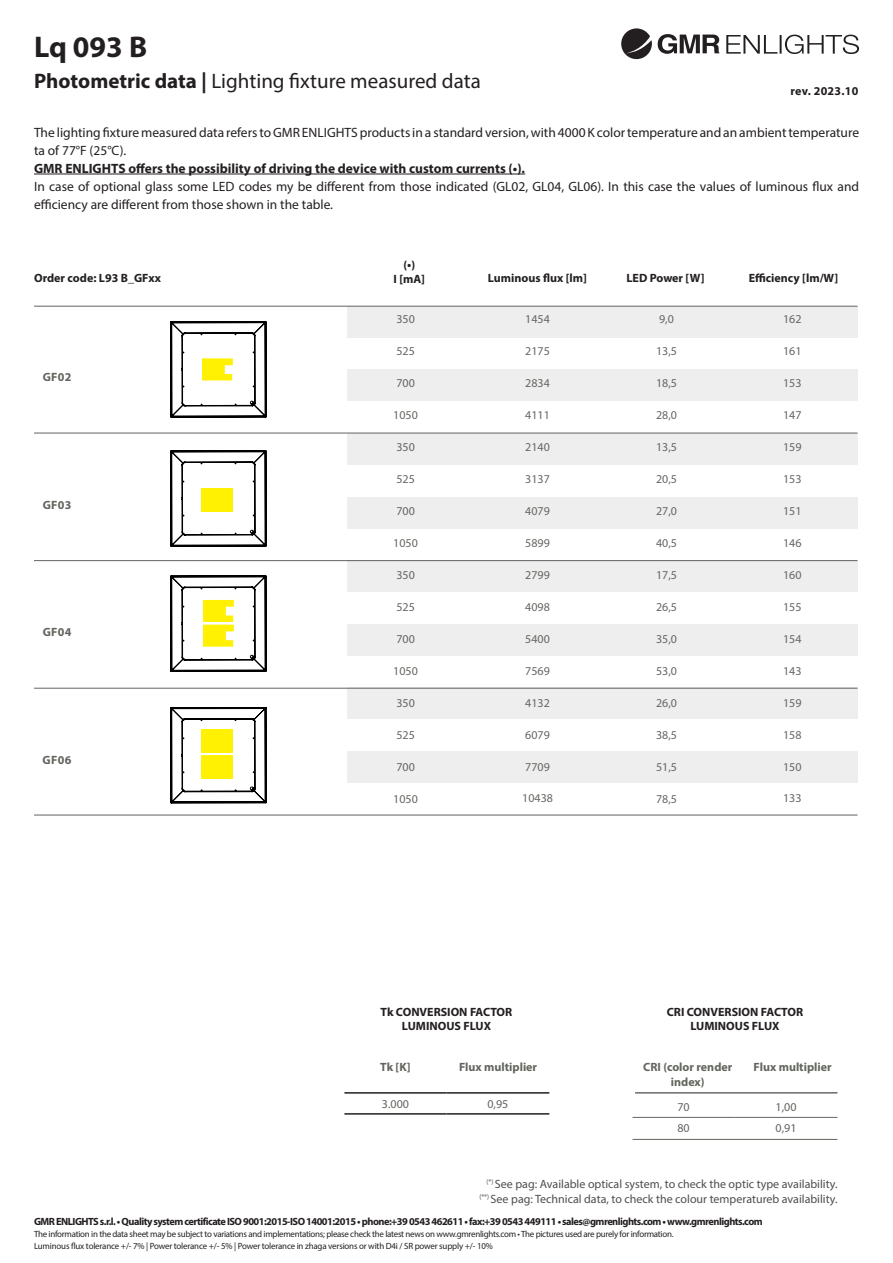
<style>
.page{position:relative;width:893px;height:1263px;background:#fff}
.page>*{position:absolute;margin:0;border:0;box-sizing:border-box;transform-origin:0 0}
.t1{font:700 30px "Myriad Pro";color:#231f20}
.t2{font:21px "Myriad Pro";color:#231f20}
.t3{font:13.5px/18px "Myriad Pro";color:#231f20}
.t4{font:700 13.5px "Myriad Pro";color:#231f20}
.t5{font:12px "Myriad Pro";color:#656762}
.t6{font:12px/14.4px "Myriad Pro";color:#4c4f50;text-align:center}
.t7{font:700 12px/14.4px "Myriad Pro";color:#231f20;text-align:center}
.t8{font:700 12px "Myriad Pro";color:#62655e}
.t9{font:700 12px/14.4px "Myriad Pro";color:#62665d;text-align:center}
.t10{font:12px "Myriad Pro";color:#62655e}
.t11{font:700 12px "Myriad Pro";letter-spacing:.02em;color:#231f20}
.t12{font:700 10.5px "Myriad Pro";letter-spacing:-.05em;color:#231f20}
.t13{font:9px/12px "Myriad Pro";letter-spacing:-.03em;color:#231f20}
.s1{font-weight:700}
.s2{font-weight:600;font-size:13.5px}
</style>
<div class="page">
<hr style="left:34px;top:433px;width:823px;height:1px;background:#62655e">
<hr style="left:34px;top:560px;width:823px;height:1px;background:#62655e">
<hr style="left:34px;top:688px;width:823px;height:1px;background:#62655e">
<hr style="left:34px;top:815px;width:823px;height:1px;background:#62655e">
<hr style="left:34px;top:306px;width:823px;height:1px;background:#62655e">
<svg style="left:171px;top:707px;width:95px;height:96px"></svg>
<svg style="left:171px;top:576px;width:95px;height:95px"></svg>
<svg style="left:171px;top:451px;width:95px;height:95px"></svg>
<svg style="left:171px;top:322px;width:95px;height:95px"></svg>
<div style="left:347px;top:306px;width:510px;height:31px;background:#eee"></div>
<div style="left:347px;top:370px;width:510px;height:31px;background:#eee"></div>
<div style="left:347px;top:434px;width:510px;height:31px;background:#eee"></div>
<div style="left:347px;top:497px;width:510px;height:31px;background:#eee"></div>
<div style="left:347px;top:560px;width:510px;height:32px;background:#eee"></div>
<div style="left:347px;top:624px;width:510px;height:31px;background:#eee"></div>
<div style="left:347px;top:688px;width:510px;height:31px;background:#eee"></div>
<div style="left:347px;top:751px;width:510px;height:32px;background:#eee"></div>
<svg style="left:621px;top:28px;width:31px;height:31px"></svg>
<svg style="left:658px;top:34px;width:61px;height:20px"></svg>
<svg style="left:726px;top:35px;width:133px;height:19px"></svg>
<hr style="left:34px;top:174px;width:491px;height:1px;background:#231f20">
<hr style="left:632px;top:1139px;width:205px;height:1px;background:#62665d">
<hr style="left:344px;top:1092px;width:102px;height:2px;background:#231f20">
<hr style="left:446px;top:1092px;width:103px;height:2px;background:#231f20">
<hr style="left:344px;top:1113px;width:102px;height:2px;background:#231f20">
<hr style="left:446px;top:1113px;width:103px;height:2px;background:#231f20">
<hr style="left:632px;top:1117px;width:103px;height:1px;background:#656762">
<hr style="left:735px;top:1117px;width:102px;height:1px;background:#656762">
<hr style="left:635px;top:1093px;width:202px;height:1px;background:#231f20">
<h1 class="t1" style="left:34px;top:27px;width:115px">Lq 093 B</h1>
<h2 class="t2" style="left:34px;top:68px;width:448px"><span class="s1">Photometric data |</span> Lighting fixture measured data</h2>
<p class="t11" style="left:790px;top:83px;width:69px">rev. 2023.10</p>
<p class="t3" style="left:34px;top:123px;width:827px">The lighting fixture measured data refers to GMR ENLIGHTS products in a standard version, with 4000 K color temperature and an ambient temperature ta of 77°F (25°C).</p>
<p class="t4" style="left:34px;top:159px;width:493px">GMR ENLIGHTS offers the possibility of driving the device with custom currents (•).</p>
<p class="t3" style="left:34px;top:177px;width:827px">In case of optional glass some LED codes my be different from those indicated (GL02, GL04, GL06). In this case the values of luminous flux and efficiency are different from those shown in the table.</p>
<p class="t7" style="left:34px;top:270px;width:128px">Order code: L93 B_GFxx</p>
<p class="t8" style="left:43px;top:369px;width:30px">GF02</p>
<p class="t8" style="left:43px;top:497px;width:30px">GF03</p>
<p class="t8" style="left:43px;top:624px;width:30px">GF04</p>
<p class="t8" style="left:43px;top:752px;width:30px">GF06</p>
<p class="t7" style="left:394px;top:257px;width:33px">(<span class="s2">•</span>)<br>I [mA]</p>
<p class="t5" style="left:396px;top:312px;width:20px">350</p>
<p class="t5" style="left:396px;top:344px;width:20px">525</p>
<p class="t5" style="left:396px;top:376px;width:20px">700</p>
<p class="t5" style="left:393px;top:408px;width:26px">1050</p>
<p class="t5" style="left:396px;top:440px;width:20px">350</p>
<p class="t5" style="left:396px;top:472px;width:20px">525</p>
<p class="t5" style="left:396px;top:503px;width:20px">700</p>
<p class="t5" style="left:393px;top:535px;width:26px">1050</p>
<p class="t5" style="left:396px;top:567px;width:20px">350</p>
<p class="t5" style="left:396px;top:599px;width:20px">525</p>
<p class="t5" style="left:396px;top:631px;width:20px">700</p>
<p class="t5" style="left:393px;top:663px;width:26px">1050</p>
<p class="t5" style="left:396px;top:695px;width:20px">350</p>
<p class="t5" style="left:396px;top:727px;width:20px">525</p>
<p class="t5" style="left:396px;top:759px;width:20px">700</p>
<p class="t5" style="left:393px;top:791px;width:26px">1050</p>
<p class="t7" style="left:488px;top:270px;width:101px">Luminous flux [lm]</p>
<p class="t7" style="left:626px;top:270px;width:79px">LED Power [W]</p>
<p class="t7" style="left:749px;top:270px;width:91px">Efficiency [lm/W]</p>
<p class="t5" style="left:525px;top:312px;width:26px">1454</p>
<p class="t5" style="left:525px;top:344px;width:26px">2175</p>
<p class="t5" style="left:525px;top:376px;width:26px">2834</p>
<p class="t5" style="left:525px;top:408px;width:26px">4111</p>
<p class="t5" style="left:525px;top:440px;width:26px">2140</p>
<p class="t5" style="left:525px;top:471px;width:26px">3137</p>
<p class="t5" style="left:525px;top:503px;width:26px">4079</p>
<p class="t5" style="left:525px;top:535px;width:26px">5899</p>
<p class="t5" style="left:525px;top:567px;width:26px">2799</p>
<p class="t5" style="left:525px;top:599px;width:26px">4098</p>
<p class="t5" style="left:525px;top:631px;width:26px">5400</p>
<p class="t5" style="left:525px;top:663px;width:26px">7569</p>
<p class="t5" style="left:525px;top:695px;width:26px">4132</p>
<p class="t5" style="left:525px;top:727px;width:26px">6079</p>
<p class="t5" style="left:525px;top:759px;width:26px">7709</p>
<p class="t5" style="left:522px;top:791px;width:32px">10438</p>
<p class="t5" style="left:659px;top:312px;width:16px">9,0</p>
<p class="t5" style="left:656px;top:344px;width:22px">13,5</p>
<p class="t5" style="left:656px;top:376px;width:22px">18,5</p>
<p class="t5" style="left:656px;top:408px;width:22px">28,0</p>
<p class="t5" style="left:656px;top:440px;width:22px">13,5</p>
<p class="t5" style="left:656px;top:472px;width:22px">20,5</p>
<p class="t5" style="left:656px;top:503px;width:22px">27,0</p>
<p class="t5" style="left:656px;top:535px;width:22px">40,5</p>
<p class="t5" style="left:656px;top:567px;width:22px">17,5</p>
<p class="t5" style="left:656px;top:599px;width:22px">26,5</p>
<p class="t5" style="left:656px;top:631px;width:22px">35,0</p>
<p class="t5" style="left:656px;top:663px;width:22px">53,0</p>
<p class="t5" style="left:656px;top:695px;width:22px">26,0</p>
<p class="t5" style="left:656px;top:727px;width:22px">38,5</p>
<p class="t5" style="left:656px;top:759px;width:22px">51,5</p>
<p class="t5" style="left:656px;top:791px;width:22px">78,5</p>
<p class="t5" style="left:783px;top:312px;width:20px">162</p>
<p class="t5" style="left:783px;top:344px;width:20px">161</p>
<p class="t5" style="left:783px;top:376px;width:20px">153</p>
<p class="t5" style="left:783px;top:408px;width:20px">147</p>
<p class="t5" style="left:783px;top:440px;width:20px">159</p>
<p class="t5" style="left:783px;top:471px;width:20px">153</p>
<p class="t5" style="left:783px;top:503px;width:20px">151</p>
<p class="t5" style="left:783px;top:535px;width:20px">146</p>
<p class="t5" style="left:783px;top:567px;width:20px">160</p>
<p class="t5" style="left:783px;top:599px;width:20px">155</p>
<p class="t5" style="left:783px;top:631px;width:20px">154</p>
<p class="t5" style="left:783px;top:663px;width:20px">143</p>
<p class="t5" style="left:783px;top:695px;width:20px">159</p>
<p class="t5" style="left:783px;top:727px;width:20px">158</p>
<p class="t5" style="left:783px;top:759px;width:20px">150</p>
<p class="t5" style="left:783px;top:791px;width:20px">133</p>
<p class="t7" style="left:381px;top:1004px;width:133px">Tk CONVERSION FACTOR<br>LUMINOUS FLUX</p>
<p class="t7" style="left:667px;top:1004px;width:138px">CRI CONVERSION FACTOR<br>LUMINOUS FLUX</p>
<p class="t8" style="left:380px;top:1059px;width:32px">Tk [K]</p>
<p class="t8" style="left:459px;top:1059px;width:80px">Flux multiplier</p>
<p class="t9" style="left:643px;top:1059px;width:91px">CRI (color render index)</p>
<p class="t9" style="left:754px;top:1059px;width:80px">Flux multiplier</p>
<p class="t10" style="left:382px;top:1096px;width:29px">3.000</p>
<p class="t10" style="left:487px;top:1096px;width:22px">0,95</p>
<p class="t10" style="left:677px;top:1100px;width:14px">70</p>
<p class="t10" style="left:775px;top:1100px;width:22px">1,00</p>
<p class="t10" style="left:677px;top:1121px;width:14px">80</p>
<p class="t10" style="left:775px;top:1121px;width:22px">0,91</p>
<p class="t6" style="left:479px;top:1177px;width:360px"><sup>(*)</sup> See pag: Available optical system, to check the optic type availability. <sup>(**)</sup> See pag: Technical data, to check the colour temperatureb availability.</p>
<p class="t12" style="left:34px;top:1215px;width:730px">GMR ENLIGHTS s.r.l. • Quality system certificate ISO 9001:2015-ISO 14001:2015 • phone:+39 0543 462611 • fax:+39 0543 449111 • sales@gmrenlights.com • www.gmrenlights.com</p>
<p class="t13" style="left:34px;top:1228px;width:641px">The information in the data sheet may be subject to variations and implementations; please check the latest news on www.gmrenlights.com • The pictures used are purely for information.<br>Luminous flux tolerance +/- 7% | Power tolerance +/- 5% | Power tolerance in zhaga versions or with D4i / SR power supply +/- 10%</p>
</div>
